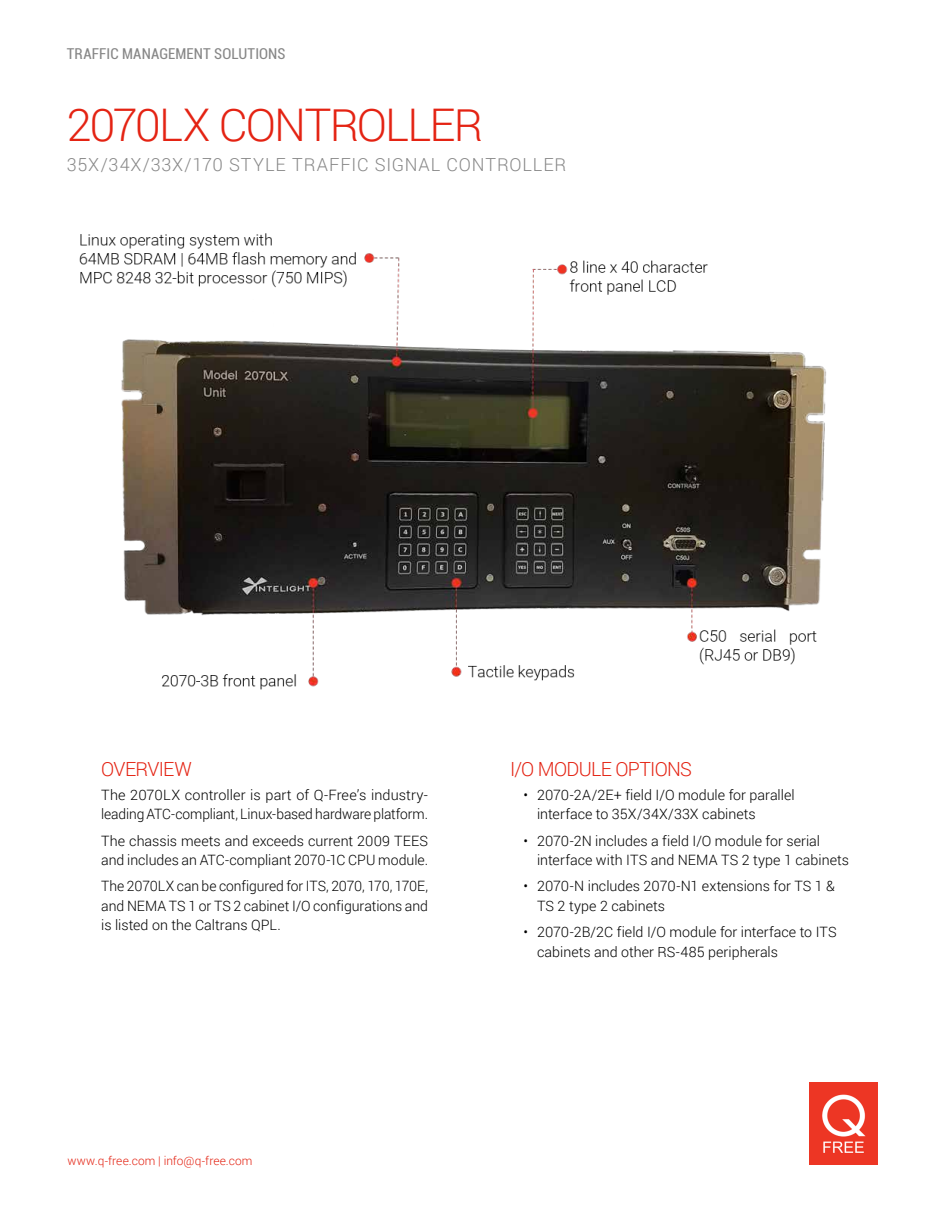
<style>
.page{position:relative;width:945px;height:1215px;background:#fff}
.page>*{position:absolute;margin:0;border:0;box-sizing:border-box;transform-origin:0 0}
.t1{font:300 45px "Roboto";letter-spacing:-.04em;color:#e42313}
.t2{font:300 19.5px "Roboto";letter-spacing:-.035em;color:#e42313}
.t3{font:300 18px "Roboto";letter-spacing:.05em;color:#878787}
.t4{font:condensed 15px "Roboto";letter-spacing:.01em;color:#878787}
.t5{font:300 14.25px/19.5px "Roboto";color:#000}
.t6{font:300 12px "Roboto";letter-spacing:.01em;color:#e42313}
</style>
<div class="page">
<img style="left:810px;top:1083px;width:67px;height:82px">
<img style="left:79px;top:233px;width:747px;height:457px">
<p class="t4" style="left:67px;top:43px;width:220px">TRAFFIC MANAGEMENT SOLUTIONS</p>
<h1 class="t1" style="left:67px;top:94px;width:418px">2070LX CONTROLLER</h1>
<p class="t3" style="left:67px;top:152px;width:501px">35X/34X/33X/170 STYLE TRAFFIC SIGNAL CONTROLLER</p>
<h2 class="t2" style="left:101px;top:756px;width:92px">OVERVIEW</h2>
<p class="t5" style="left:101px;top:785px;width:328px">The 2070LX controller is part of Q-Free’s industry&shy;leading ATC-compliant, Linux-based hardware platform.</p>
<p class="t5" style="left:101px;top:830px;width:328px">The chassis meets and exceeds current 2009 TEES and includes an ATC-compliant 2070-1C CPU module.</p>
<p class="t5" style="left:101px;top:876px;width:328px;text-align:justify">The 2070LX can be configured for ITS, 2070, 170, 170E, and NEMA TS 1 or TS 2 cabinet I/O configurations and is listed on the Caltrans QPL.</p>
<p class="t6" style="left:67px;top:1152px;width:187px">www.q-free.com | info@q-free.com</p>
<h2 class="t2" style="left:510px;top:756px;width:183px">I/O MODULE OPTIONS</h2>
<p class="t5" style="left:537px;top:785px;width:259px;text-indent:-13px">• 2070-2A/2E+ field I/O module for parallel interface to 35X/34X/33X cabinets</p>
<p class="t5" style="left:537px;top:830px;width:313px;text-indent:-13px">• 2070-2N includes a field I/O module for serial interface with ITS and NEMA TS 2 type 1 cabinets</p>
<p class="t5" style="left:537px;top:876px;width:299px;text-indent:-13px">• 2070-N includes 2070-N1 extensions for TS 1 &amp;<br>TS 2 type 2 cabinets</p>
<p class="t5" style="left:537px;top:922px;width:301px;text-indent:-13px">• 2070-2B/2C field I/O module for interface to ITS cabinets and other RS-485 peripherals</p>
</div>
